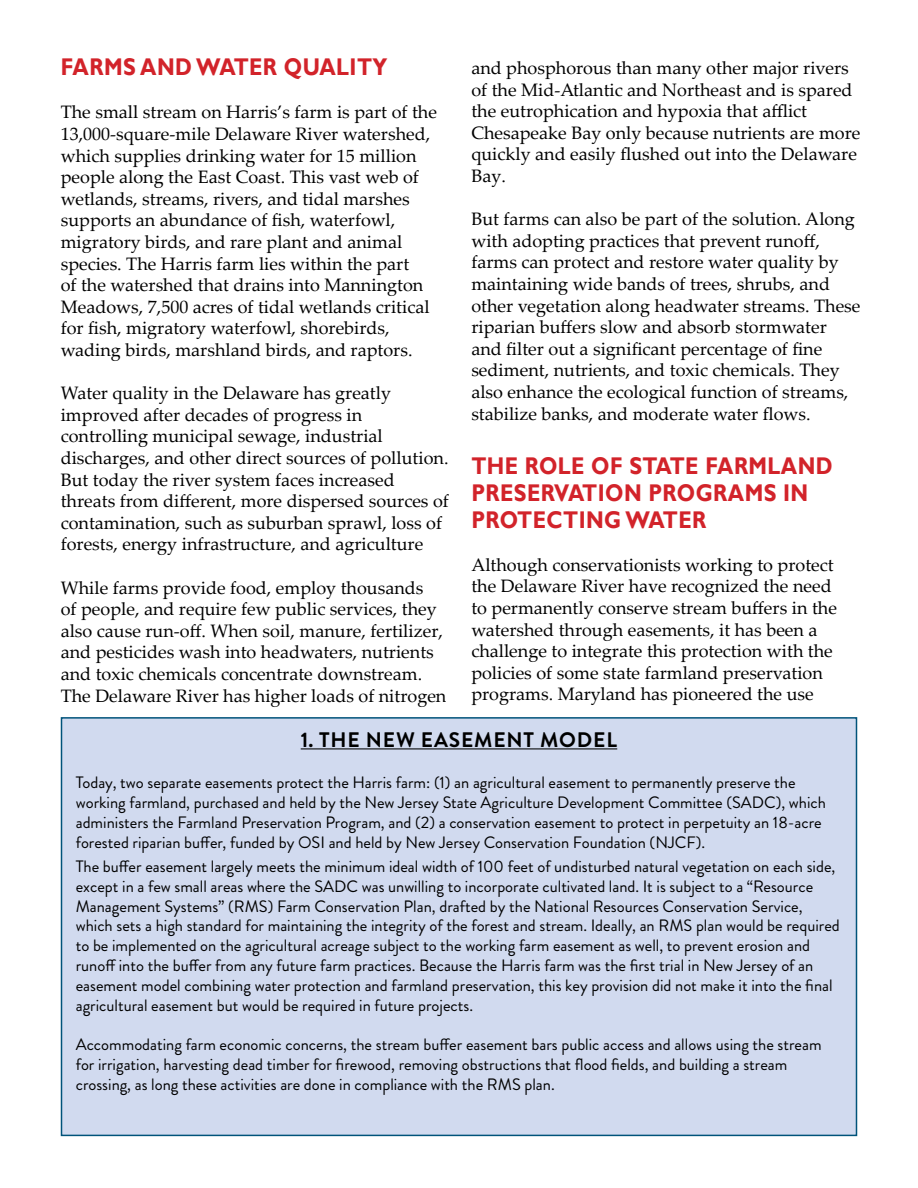
<style>
.page{position:relative;width:918px;height:1188px;background:#fff}
.page>*{position:absolute;margin:0;border:0;box-sizing:border-box;transform-origin:0 0}
.t1{font:700 24.15px/27px "Gill Sans";letter-spacing:.02em;color:#d2232a;scale:.87 1}
.t2{font:700 21px "Brandon Grotesque";letter-spacing:.04em;color:#000}
.t3{font:18px/21.6px "Palatino Linotype";color:#000}
.t4{font:16.5px/19.8px "Brandon Grotesque";color:#000}
</style>
<div class="page">
<div style="left:62px;top:718px;width:794px;height:417px;background:#d1daef"></div>
<hr style="left:301px;top:748px;width:316px;height:1px;background:#000">
<div style="left:61px;top:717px;width:796px;height:419px;border:2px solid #00537a"></div>
<h1 class="t1" style="left:61px;top:54px;width:377px">FARMS AND WATER QUALITY</h1>
<p class="t3" style="left:61px;top:101px;width:378px">The small stream on Harris’s farm is part of the 13,000-square-mile Delaware River watershed, which supplies drinking water for 15 million people along the East Coast. This vast web of wetlands, streams, rivers, and tidal marshes supports an abundance of fish, waterfowl, migratory birds, and rare plant and animal species. The Harris farm lies within the part<br>of the watershed that drains into Mannington Meadows, 7,500 acres of tidal wetlands critical for fish, migratory waterfowl, shorebirds, wading birds, marshland birds, and raptors.</p>
<p class="t3" style="left:61px;top:382px;width:390px">Water quality in the Delaware has greatly improved after decades of progress in controlling municipal sewage, industrial discharges, and other direct sources of pollution.<br>But today the river system faces increased threats from different, more dispersed sources of contamination, such as suburban sprawl, loss of forests, energy infrastructure, and agriculture</p>
<p class="t3" style="left:61px;top:576px;width:387px">While farms provide food, employ thousands<br>of people, and require few public services, they also cause run-off. When soil, manure, fertilizer, and pesticides wash into headwaters, nutrients and toxic chemicals concentrate downstream.<br>The Delaware River has higher loads of nitrogen</p>
<p class="t3" style="left:471px;top:56px;width:391px">and phosphorous than many other major rivers of the Mid-Atlantic and Northeast and is spared the eutrophication and hypoxia that afflict Chesapeake Bay only because nutrients are more quickly and easily flushed out into the Delaware Bay.</p>
<p class="t3" style="left:471px;top:208px;width:391px">But farms can also be part of the solution. Along with adopting practices that prevent runoff, farms can protect and restore water quality by maintaining wide bands of trees, shrubs, and other vegetation along headwater streams. These riparian buffers slow and absorb stormwater and filter out a significant percentage of fine sediment, nutrients, and toxic chemicals. They also enhance the ecological function of streams, stabilize banks, and moderate water flows.</p>
<h1 class="t1" style="left:471px;top:453px;width:417px">THE ROLE OF STATE FARMLAND<br>PRESERVATION PROGRAMS IN<br>PROTECTING WATER</h1>
<p class="t3" style="left:471px;top:553px;width:367px">Although conservationists working to protect the Delaware River have recognized the need to permanently conserve stream buffers in the watershed through easements, it has been a challenge to integrate this protection with the policies of some state farmland preservation programs. Maryland has pioneered the use</p>
<p class="t2" style="left:301px;top:725px;width:318px">1. THE NEW EASEMENT MODEL</p>
<p class="t4" style="left:76px;top:773px;width:752px">Today, two separate easements protect the Harris farm: (1) an agricultural easement to permanently preserve the working farmland, purchased and held by the New Jersey State Agriculture Development Committee (SADC), which administers the Farmland Preservation Program, and (2) a conservation easement to protect in perpetuity an 18-acre forested riparian buffer, funded by OSI and held by New Jersey Conservation Foundation (NJCF).</p>
<p class="t4" style="left:76px;top:857px;width:766px">The buffer easement largely meets the minimum ideal width of 100 feet of undisturbed natural vegetation on each side, except in a few small areas where the SADC was unwilling to incorporate cultivated land. It is subject to a “Resource Management Systems” (RMS) Farm Conservation Plan, drafted by the National Resources Conservation Service, which sets a high standard for maintaining the integrity of the forest and stream. Ideally, an RMS plan would be required to be implemented on the agricultural acreage subject to the working farm easement as well, to prevent erosion and runoff into the buffer from any future farm practices. Because the Harris farm was the first trial in New Jersey of an easement model combining water protection and farmland preservation, this key provision did not make it into the final agricultural easement but would be required in future projects.</p>
<p class="t4" style="left:76px;top:1035px;width:747px">Accommodating farm economic concerns, the stream buffer easement bars public access and allows using the stream for irrigation, harvesting dead timber for firewood, removing obstructions that flood fields, and building a stream crossing, as long these activities are done in compliance with the RMS plan.</p>
</div>
